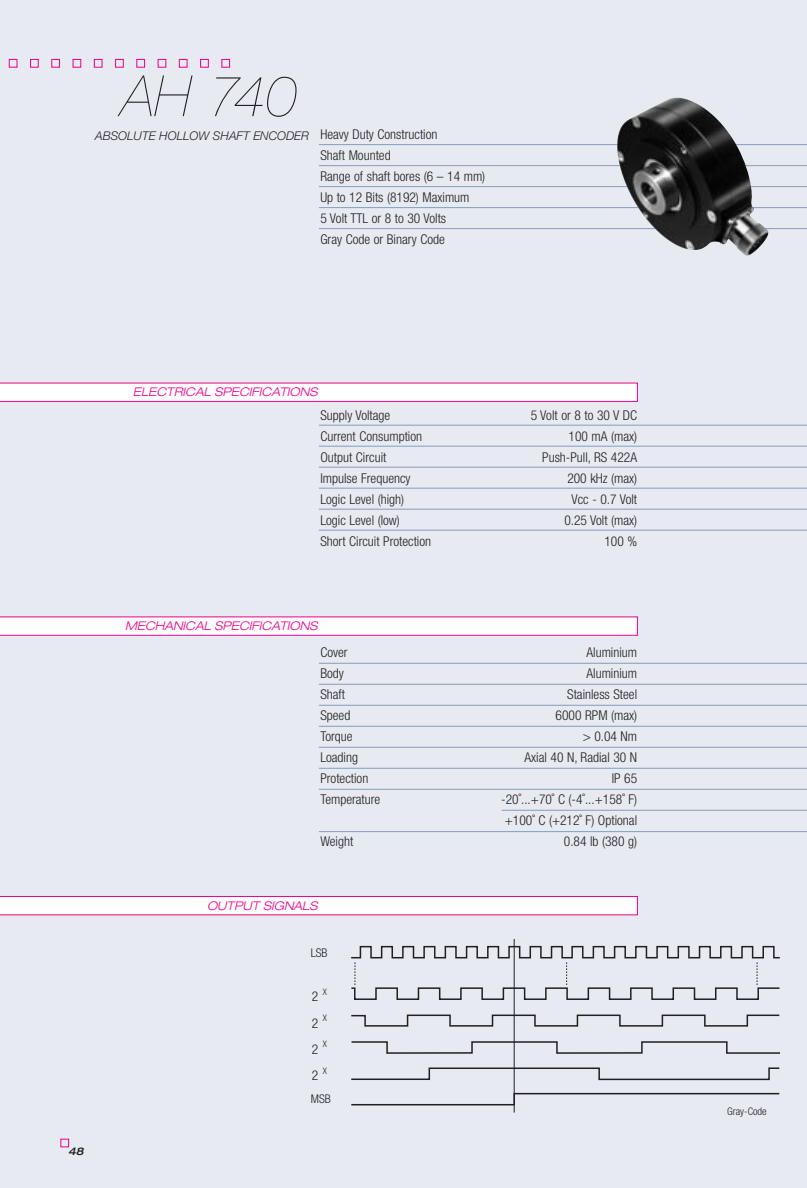
<style>
.page{position:relative;width:807px;height:1188px;background:#e7eaf1}
.page>*{position:absolute;margin:0;border:0;box-sizing:border-box;transform-origin:0 0}
.t1{font:italic 200 57px "Helvetica Neue";color:#231f20}
.t2{font:300 condensed 13.5px/21px "Helvetica Neue";color:#231f20}
.t3{font:italic 300 expanded 12px "Helvetica Neue";color:#ec008c}
.t4{font:italic 300 12px "Helvetica Neue";color:#231f20}
.t5{font:300 condensed 12px "Helvetica Neue";color:#231f20}
.t6{font:300 condensed 10.5px "Helvetica Neue";color:#231f20}
.t7{font:italic 500 expanded 10.5px "Helvetica Neue";color:#231f20}
.t8{font:300 condensed 9px "Helvetica Neue";color:#231f20}
.s1{font-style:normal;font-stretch:condensed;font-size:13.5px}
</style>
<div class="page">
<div style="left:60px;top:1139px;width:9px;height:8px;border:1px solid #ec008c"></div>
<svg style="left:9px;top:59px;width:221px;height:9px"></svg>
<svg style="left:0;top:617px;width:638px;height:19px;background:#fdebf6"></svg>
<svg style="left:0;top:383px;width:638px;height:19px;background:#fde9f5"></svg>
<svg style="left:351px;top:945px;width:429px;height:161px"></svg>
<svg style="left:355px;top:962px;width:1px;height:24px"></svg>
<svg style="left:757px;top:962px;width:1px;height:24px"></svg>
<svg style="left:566px;top:962px;width:1px;height:24px"></svg>
<hr style="left:514px;top:939px;width:1px;height:174px;background:#231f20">
<hr style="left:319px;top:144px;width:488px;height:1px;background:#90a5c1">
<hr style="left:319px;top:165px;width:488px;height:1px;background:#90a5c1">
<hr style="left:319px;top:186px;width:488px;height:1px;background:#90a5c1">
<hr style="left:319px;top:207px;width:488px;height:1px;background:#90a5c1">
<hr style="left:319px;top:228px;width:488px;height:1px;background:#90a5c1">
<hr style="left:319px;top:425px;width:488px;height:1px;background:#90a5c1">
<hr style="left:319px;top:446px;width:488px;height:1px;background:#90a5c1">
<hr style="left:319px;top:467px;width:488px;height:1px;background:#90a5c1">
<hr style="left:319px;top:488px;width:488px;height:1px;background:#90a5c1">
<hr style="left:319px;top:509px;width:488px;height:1px;background:#90a5c1">
<hr style="left:319px;top:530px;width:488px;height:1px;background:#90a5c1">
<hr style="left:319px;top:663px;width:488px;height:1px;background:#90a5c1">
<hr style="left:319px;top:684px;width:488px;height:1px;background:#90a5c1">
<hr style="left:319px;top:705px;width:488px;height:1px;background:#90a5c1">
<hr style="left:319px;top:726px;width:488px;height:1px;background:#90a5c1">
<hr style="left:319px;top:747px;width:488px;height:1px;background:#90a5c1">
<hr style="left:319px;top:768px;width:488px;height:1px;background:#90a5c1">
<hr style="left:319px;top:789px;width:488px;height:1px;background:#90a5c1">
<hr style="left:502px;top:810px;width:305px;height:1px;background:#90a5c1">
<hr style="left:319px;top:831px;width:488px;height:1px;background:#90a5c1">
<svg style="left:0;top:896px;width:638px;height:19px;background:#fde8f4"></svg>
<img style="left:617px;top:98px;width:151px;height:158px">
<h1 class="t1" style="left:122px;top:75px;width:177px">AH 740</h1>
<p class="t4" style="left:95px;top:131px;width:344px">ABSOLUTE HOLLOW SHAFT ENCODER <span class="s1">Heavy Duty Construction</span></p>
<p class="t2" style="left:320px;top:146px;width:166px">Shaft Mounted<br>Range of shaft bores (6 – 14 mm)<br>Up to 12 Bits (8192) Maximum<br>5 Volt TTL or 8 to 30 Volts<br>Gray Code or Binary Code</p>
<p class="t7" style="left:68px;top:1147px;width:17px">48</p>
<p class="t3" style="left:133px;top:388px;width:186px">ELECTRICAL SPECIFICATIONS</p>
<p class="t2" style="left:320px;top:406px;width:72px">Supply Voltage</p>
<p class="t2" style="left:531px;top:406px;width:108px">5 Volt or 8 to 30 V DC</p>
<p class="t2" style="left:320px;top:427px;width:103px">Current Consumption</p>
<p class="t2" style="left:569px;top:427px;width:70px">100 mA (max)</p>
<p class="t2" style="left:320px;top:448px;width:68px">Output Circuit</p>
<p class="t2" style="left:542px;top:448px;width:96px">Push-Pull, RS 422A</p>
<p class="t2" style="left:320px;top:469px;width:92px">Impulse Frequency</p>
<p class="t2" style="left:567px;top:469px;width:71px">200 kHz (max)</p>
<p class="t2" style="left:320px;top:490px;width:85px">Logic Level (high)</p>
<p class="t2" style="left:572px;top:490px;width:67px">Vcc - 0.7 Volt</p>
<p class="t2" style="left:320px;top:511px;width:81px">Logic Level (low)</p>
<p class="t2" style="left:564px;top:511px;width:74px">0.25 Volt (max)</p>
<p class="t2" style="left:320px;top:532px;width:112px">Short Circuit Protection</p>
<p class="t2" style="left:604px;top:532px;width:34px">100 %</p>
<p class="t3" style="left:125px;top:622px;width:194px">MECHANICAL SPECIFICATIONS</p>
<p class="t2" style="left:320px;top:643px;width:29px">Cover</p>
<p class="t2" style="left:586px;top:643px;width:52px">Aluminium</p>
<p class="t2" style="left:320px;top:664px;width:25px">Body</p>
<p class="t2" style="left:586px;top:664px;width:52px">Aluminium</p>
<p class="t2" style="left:320px;top:685px;width:26px">Shaft</p>
<p class="t2" style="left:567px;top:685px;width:71px">Stainless Steel</p>
<p class="t2" style="left:320px;top:706px;width:31px">Speed</p>
<p class="t2" style="left:556px;top:706px;width:83px">6000 RPM (max)</p>
<p class="t2" style="left:320px;top:727px;width:34px">Torque</p>
<p class="t2" style="left:583px;top:727px;width:56px">&gt; 0.04 Nm</p>
<p class="t2" style="left:320px;top:748px;width:39px">Loading</p>
<p class="t2" style="left:525px;top:748px;width:114px">Axial 40 N, Radial 30 N</p>
<p class="t2" style="left:320px;top:769px;width:49px">Protection</p>
<p class="t2" style="left:612px;top:769px;width:27px">IP 65</p>
<p class="t2" style="left:320px;top:790px;width:62px">Temperature</p>
<p class="t2" style="left:501px;top:790px;width:137px">-20˚...+70˚ C (-4˚...+158˚ F) +100˚ C (+212˚ F) Optional</p>
<p class="t2" style="left:320px;top:832px;width:34px">Weight</p>
<p class="t2" style="left:564px;top:832px;width:75px">0.84 lb (380 g)</p>
<p class="t3" style="left:207px;top:901px;width:112px">OUTPUT SIGNALS</p>
<p class="t5" style="left:311px;top:949px;width:18px">LSB</p>
<p class="t8" style="left:323px;top:989px;width:6px">X</p>
<p class="t8" style="left:323px;top:1015px;width:6px">X</p>
<p class="t8" style="left:323px;top:1041px;width:6px">X</p>
<p class="t8" style="left:323px;top:1067px;width:6px">X</p>
<p class="t2" style="left:312px;top:985px;width:8px;line-height:26.2px;text-align:justify">2<br>2<br>2<br>2</p>
<p class="t5" style="left:311px;top:1094px;width:21px">MSB</p>
<p class="t6" style="left:727px;top:1107px;width:41px">Gray-Code</p>
</div>
